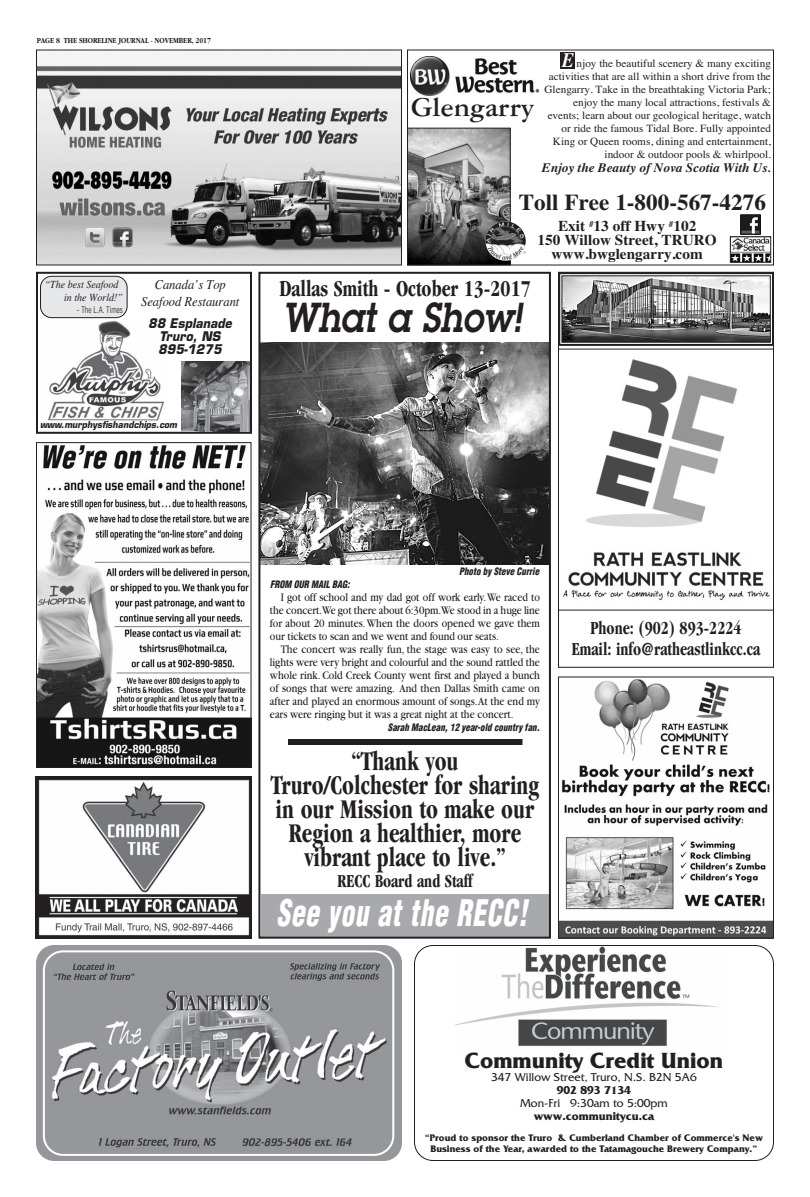
<style>
.page{position:relative;width:810px;height:1197px;background:#fff}
.page>*{position:absolute;margin:0;border:0;box-sizing:border-box;transform-origin:0 0}
.t1{font:italic 600 41px "Lubalin Graph";color:#231f20;scale:.85 1}
.t2{font:italic 900 condensed 35.7px "Helvetica";color:#fff;scale:.76 1}
.t3{font:700 29.1px "Garamond Three";color:#231f20}
.t4{font:700 condensed 28px/24px "Garamond";color:#231f20;text-align:center;scale:.85 1}
.t5{font:700 condensed 23.6px "Garamond";color:#231f20;scale:.85 1}
.t6{font:700 23px "Friz Quadrata";color:#231f20}
.t7{font:700 22.7px "Times";color:#231f20}
.t8{font:italic 700 20.6px "Times";color:#fff;scale:.87 1}
.t9{font:700 condensed 19px/21px "Garamond";color:#231f20;text-align:center;scale:.85 1}
.t10{font:700 15px/14px "Times";color:#231f20;text-align:center}
.t11{font:italic 13.6px/16.4px "Times";color:#231f20;text-align:center;scale:.92 1}
.t12{font:italic 700 13px "Times";color:#231f20}
.t13{font:italic 700 13px/13.1px "Eurostile";color:#231f20;text-align:center;scale:.92 1}
.t14{font:12px/13px "Garamond";color:#231f20;text-align:justify;scale:.85 1}
.t15{font:12px "Friz Quadrata";color:#231f20}
.t16{font:700 12px "Friz Quadrata";color:#231f20}
.t17{font:11px/13px "Times";color:#231f20;text-align:right}
.t18{font:italic 10.9px/13.1px "Times";color:#231f20;scale:.92 1}
.t19{font:700 10px/11px "Friz Quadrata";color:#231f20;text-align:center}
.t20{font:italic 900 condensed 10px "Helvetica";color:#231f20;scale:.9 1}
.t21{font:italic 700 9.3px "Eurostile";color:#231f20;scale:.92 1}
.t22{font:300 condensed 8.7px "Helvetica";color:#231f20;scale:.92 1}
.t23{font:700 8px "Garamond";color:#231f20;scale:.85 1}
</style>
<div class="page">
<img style="left:563px;top:572px;width:207px;height:28px">
<img style="left:593px;top:552px;width:149px;height:15px">
<img style="left:586px;top:360px;width:152px;height:167px">
<div style="left:725px;top:474px;width:49px;height:78px;background:#fff"></div>
<div style="left:261px;top:894px;width:289px;height:43px;background:#a8a9ad"></div>
<img style="left:38px;top:444px;width:212px;height:322px">
<div style="left:36px;top:442px;width:216px;height:326px;border:1px solid #231f20"></div>
<img style="left:741px;top:214px;width:20px;height:20px">
<div style="left:407px;top:50px;width:367px;height:216px;border:1px solid #231f20"></div>
<img style="left:732px;top:239px;width:37px;height:22px">
<div style="left:730px;top:237px;width:41px;height:26px;border:1px solid #231f20"></div>
<img style="left:409px;top:130px;width:100px;height:134px">
<div style="left:407px;top:128px;width:104px;height:138px;border:1px solid #231f20"></div>
<img style="left:410px;top:56px;width:129px;height:39px">
<div style="left:561px;top:53px;width:14px;height:16px;background:#231f20"></div>
<img style="left:507px;top:254px;width:14px;height:7px">
<svg style="left:414px;top:945px;width:360px;height:216px"></svg>
<img style="left:38px;top:52px;width:362px;height:212px">
<div style="left:36px;top:50px;width:366px;height:216px;border:1px solid #231f20"></div>
<div style="left:36px;top:272px;width:216px;height:162px;border:2px solid #231f20"></div>
<img style="left:47px;top:318px;width:118px;height:103px">
<img style="left:182px;top:362px;width:68px;height:70px">
<svg style="left:40px;top:276px;width:88px;height:42px;background:#dbdcde"></svg>
<img style="left:36px;top:777px;width:216px;height:162px">
<div style="left:36px;top:945px;width:366px;height:216px;background:#95979a;border-radius:18px"></div>
<svg style="left:43px;top:950px;width:351px;height:206px"></svg>
<img style="left:47px;top:988px;width:343px;height:130px">
<img style="left:286px;top:960px;width:99px;height:26px">
<img style="left:235px;top:1137px;width:126px;height:15px">
<img style="left:96px;top:1135px;width:126px;height:14px">
<img style="left:52px;top:962px;width:86px;height:23px">
<div style="left:558px;top:272px;width:216px;height:396px;border:1px solid #231f20"></div>
<img style="left:560px;top:679px;width:212px;height:258px">
<div style="left:558px;top:676px;width:216px;height:263px;border:1px solid #231f20"></div>
<img style="left:564px;top:277px;width:205px;height:64px">
<div style="left:558px;top:272px;width:216px;height:74px;border:2px solid #231f20"></div>
<div style="left:562px;top:275px;width:209px;height:68px;border:1px solid #231f20"></div>
<img style="left:261px;top:343px;width:287px;height:221px">
<div style="left:258px;top:272px;width:293px;height:667px;border:2px solid #231f20"></div>
<div style="left:288px;top:739px;width:234px;height:6px;background:#231f20"></div>
<p class="t23" style="left:37px;top:37px;width:206px">PAGE 8 THE SHORELINE JOURNAL - NOVEMBER, 2017</p>
<p class="t18" style="left:64px;top:279px;width:66px;text-indent:-19px">“The best Seafood in the World!”</p>
<p class="t22" style="left:77px;top:306px;width:52px">- The L.A. Times</p>
<p class="t11" style="left:141px;top:278px;width:108px">Canada’s Top<br>Seafood Restaurant</p>
<p class="t13" style="left:148px;top:318px;width:95px">88 Esplanade<br>Truro, NS<br>895-1275</p>
<p class="t21" style="left:40px;top:421px;width:152px">www.murphysfishandchips.com</p>
<h3 class="t8" style="left:562px;top:53px;width:15px">E</h3>
<p class="t17" style="left:545px;top:57px;width:228px">njoy the beautiful scenery &amp; many exciting activities that are all within a short drive from the Glengarry. Take in the breathtaking Victoria Park; enjoy the many local attractions, festivals &amp; events; learn about our geological heritage, watch or ride the famous Tidal Bore. Fully appointed King or Queen rooms, dining and entertainment, indoor &amp; outdoor pools &amp; whirlpool.</p>
<p class="t12" style="left:542px;top:163px;width:230px">Enjoy the Beauty of Nova Scotia With Us.</p>
<h3 class="t3" style="left:411px;top:96px;width:125px">Glengarry</h3>
<h3 class="t7" style="left:519px;top:194px;width:249px">Toll Free 1-800-567-4276</h3>
<h3 class="t5" style="left:279px;top:279px;width:297px">Dallas Smith - October 13-2017</h3>
<h1 class="t1" style="left:282px;top:302px;width:289px">What a Show!</h1>
<p class="t10" style="left:538px;top:220px;width:181px">Exit <sup>#</sup>13 off Hwy <sup>#</sup>102<br>150 Willow Street, TRURO www.bwglengarry.com</p>
<p class="t20" style="left:459px;top:568px;width:93px">Photo by Steve Currie</p>
<p class="t20" style="left:270px;top:581px;width:92px">FROM OUR MAIL BAG:</p>
<p class="t14" style="left:270px;top:592px;width:319px;text-indent:11px">I got off school and my dad got off work early. We raced to the concert.We got there about 6:30pm.We stood in a huge line for about 20 minutes. When the doors opened we gave them our tickets to scan and we went and found our seats.</p>
<p class="t14" style="left:270px;top:644px;width:319px;text-indent:11px">The concert was really fun, the stage was easy to see, the lights were very bright and colourful and the sound rattled the whole rink. Cold Creek County went first and played a bunch of songs that were amazing. And then Dallas Smith came on after and played an enormous amount of songs. At the end my ears were ringing but it was a great night at the concert.</p>
<p class="t20" style="left:388px;top:724px;width:172px">Sarah MacLean,12 year-old country fan.</p>
<h3 class="t4" style="left:271px;top:751px;width:317px">“Thank you<br>Truro/Colchester for sharing in our Mission to make our<br>Region a healthier, more vibrant place to live.”</h3>
<h3 class="t9" style="left:337px;top:872px;width:161px">RECC Board and Staff</h3>
<h2 class="t2" style="left:276px;top:899px;width:339px">See you at the RECC!</h2>
<h3 class="t9" style="left:572px;top:620px;width:223px">Phone: (902) 893-2224<br>Email: info@ratheastlinkcc.ca</h3>
<h3 class="t6" style="left:465px;top:1052px;width:260px">Community Credit Union</h3>
<p class="t15" style="left:491px;top:1073px;width:207px">347 Willow Street, Truro, N.S. B2N 5A6</p>
<p class="t16" style="left:557px;top:1086px;width:76px">902 893 7134</p>
<p class="t15" style="left:520px;top:1099px;width:149px">Mon-Fri 9:30am to 5:00pm</p>
<p class="t16" style="left:534px;top:1112px;width:122px">www.communitycu.ca</p>
<p class="t19" style="left:425px;top:1133px;width:340px">“Proud to sponsor the Truro &amp; Cumberland Chamber of Commerce's New<br>Business of the Year, awarded to the Tatamagouche Brewery Company.”</p>
</div>
